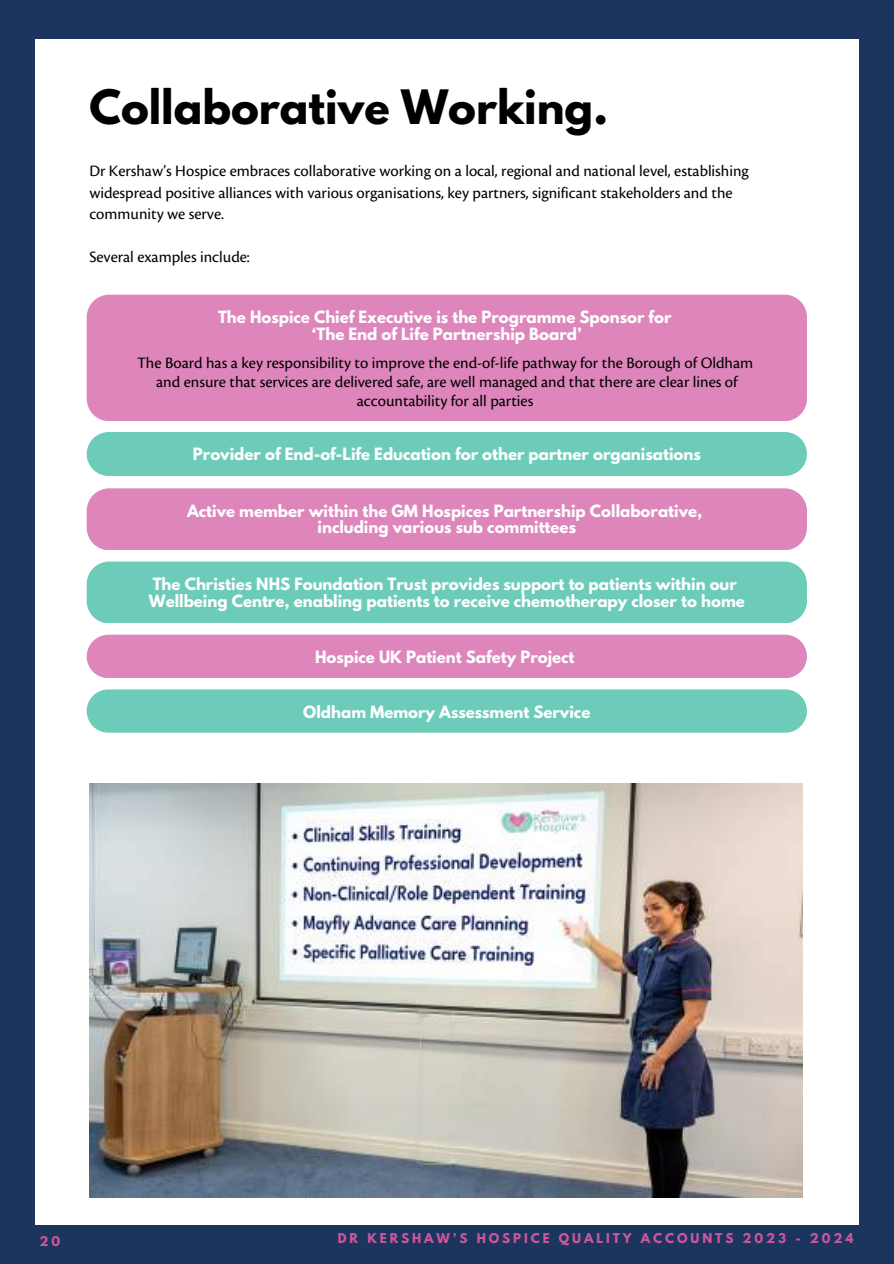
<style>
.page{position:relative;width:894px;height:1264px;background:#fff}
.page>*{position:absolute;margin:0;border:0;box-sizing:border-box;transform-origin:0 0}
.t1{font:700 42px "League Spartan";color:#000}
.t2{font:16.5px/21.5px "Cronos Pro";color:#000}
.t3{font:700 15px/16.8px "League Spartan";color:#fff;text-align:center}
.t4{font:700 12px "League Spartan";letter-spacing:.245em;color:#cc569a}
</style>
<div class="page">
<div style="left:0;top:0;width:893px;height:1263px;background:#1c355e"></div>
<div style="left:35px;top:39px;width:823px;height:1185px;background:#fff"></div>
<div style="left:87px;top:295px;width:719px;height:126px;background:#de85bb;border-radius:22px"></div>
<div style="left:87px;top:432px;width:719px;height:44px;background:#6cccb9"></div>
<div style="left:87px;top:488px;width:719px;height:62px;background:#de85bb;border-radius:23px"></div>
<div style="left:87px;top:561px;width:719px;height:62px;background:#6cccb9;border-radius:22px"></div>
<div style="left:87px;top:634px;width:719px;height:44px;background:#de85bb"></div>
<div style="left:87px;top:689px;width:719px;height:43px;background:#6cccb9;border-radius:22px"></div>
<img style="left:89px;top:784px;width:712px;height:412px">
<h1 class="t1" style="left:89px;top:86px;width:520px">Collaborative Working.</h1>
<p class="t2" style="left:89px;top:161px;width:660px">Dr Kershaw’s Hospice embraces collaborative working on a local, regional and national level, establishing widespread positive alliances with various organisations, key partners, significant stakeholders and the community we serve.</p>
<p class="t2" style="left:89px;top:246px;width:162px">Several examples include:</p>
<p class="t3" style="left:218px;top:310px;width:455px">The Hospice Chief Executive is the Programme Sponsor for ‘The End of Life Partnership Board’</p>
<p class="t2" style="left:137px;top:353px;width:617px;line-height:19.2px;text-align:center">The Board has a key responsibility to improve the end-of-life pathway for the Borough of Oldham and ensure that services are delivered safe, are well managed and that there are clear lines of accountability for all parties</p>
<p class="t3" style="left:193px;top:447px;width:509px">Provider of End-of-Life Education for other partner organisations</p>
<p class="t3" style="left:187px;top:504px;width:516px">Active member within the GM Hospices Partnership Collaborative, including various sub committees</p>
<p class="t3" style="left:149px;top:577px;width:597px;text-align:left">The Christies NHS Foundation Trust provides support to patients within our<br>Wellbeing Centre, enabling patients to receive chemotherapy closer to home</p>
<p class="t3" style="left:315px;top:650px;width:261px">Hospice UK Patient Safety Project</p>
<p class="t3" style="left:303px;top:705px;width:288px">Oldham Memory Assessment Service</p>
<p class="t4" style="left:40px;top:1235px;width:22px">20</p>
<p class="t4" style="left:338px;top:1232px;width:517px">DR KERSHAW'S HOSPICE QUALITY ACCOUNTS 2023 - 2024</p>
</div>
